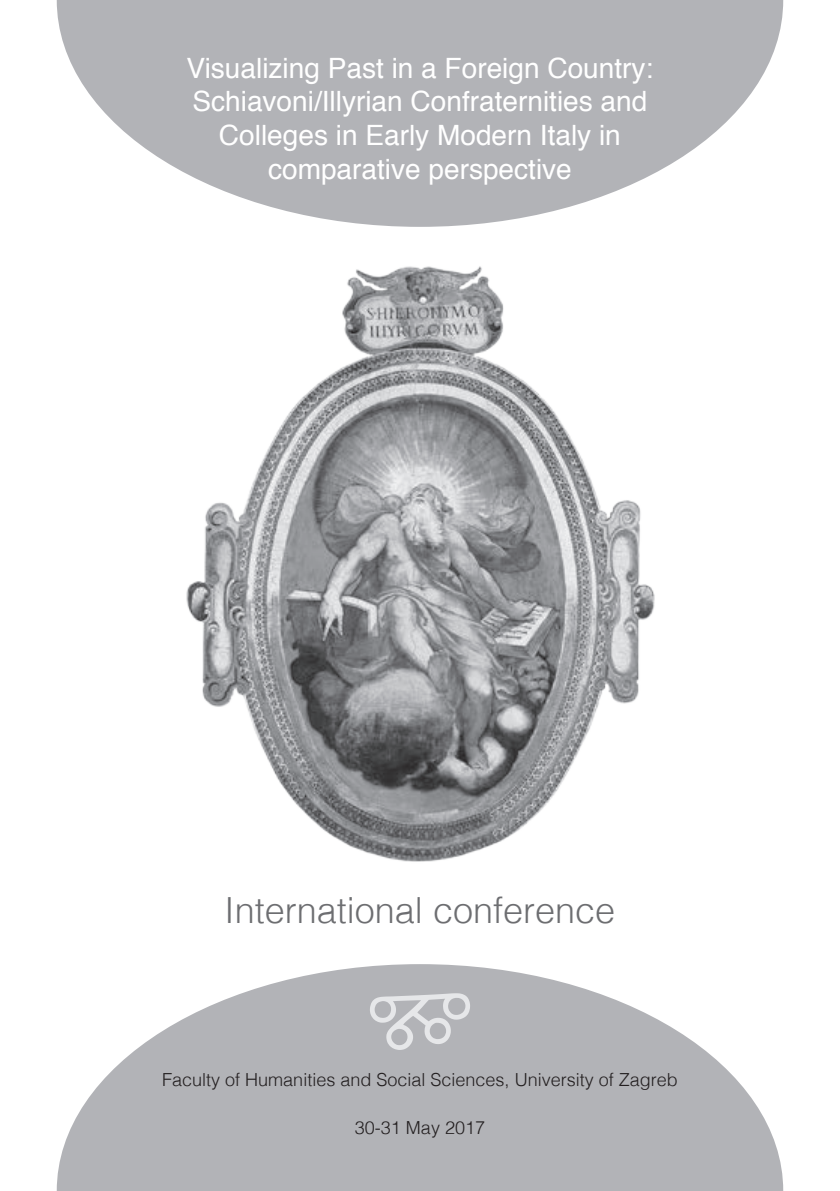
<style>
.page{position:relative;width:840px;height:1191px;background:#fff}
.page>*{position:absolute;margin:0;border:0;box-sizing:border-box;transform-origin:0 0}
.t1{font:300 36px "Helvetica";color:#6d6e71}
.t2{font:28px/33.6px "Helvetica";color:#fff;text-align:center}
.t3{font:300 18px "Helvetica";color:#231f20}
</style>
<div class="page">
<svg style="left:57px;top:0;width:725px;height:227px;fill:#b2b3b7"></svg>
<svg style="left:57px;top:964px;width:725px;height:227px;fill:#b2b3b7"></svg>
<img style="left:186px;top:266px;width:469px;height:596px">
<svg style="left:369px;top:993px;width:101px;height:57px;background:#c3c4c7"></svg>
<p class="t2" style="left:186px;top:54px;width:468px">Visualizing Past in a Foreign Country:<br>Schiavoni/Illyrian Confraternities and Colleges in Early Modern Italy in comparative perspective</p>
<p class="t1" style="left:224px;top:896px;width:392px">International conference</p>
<p class="t3" style="left:162px;top:1073px;width:517px">Faculty of Humanities and Social Sciences, University of Zagreb</p>
<p class="t3" style="left:354px;top:1121px;width:132px">30-31 May 2017</p>
</div>
